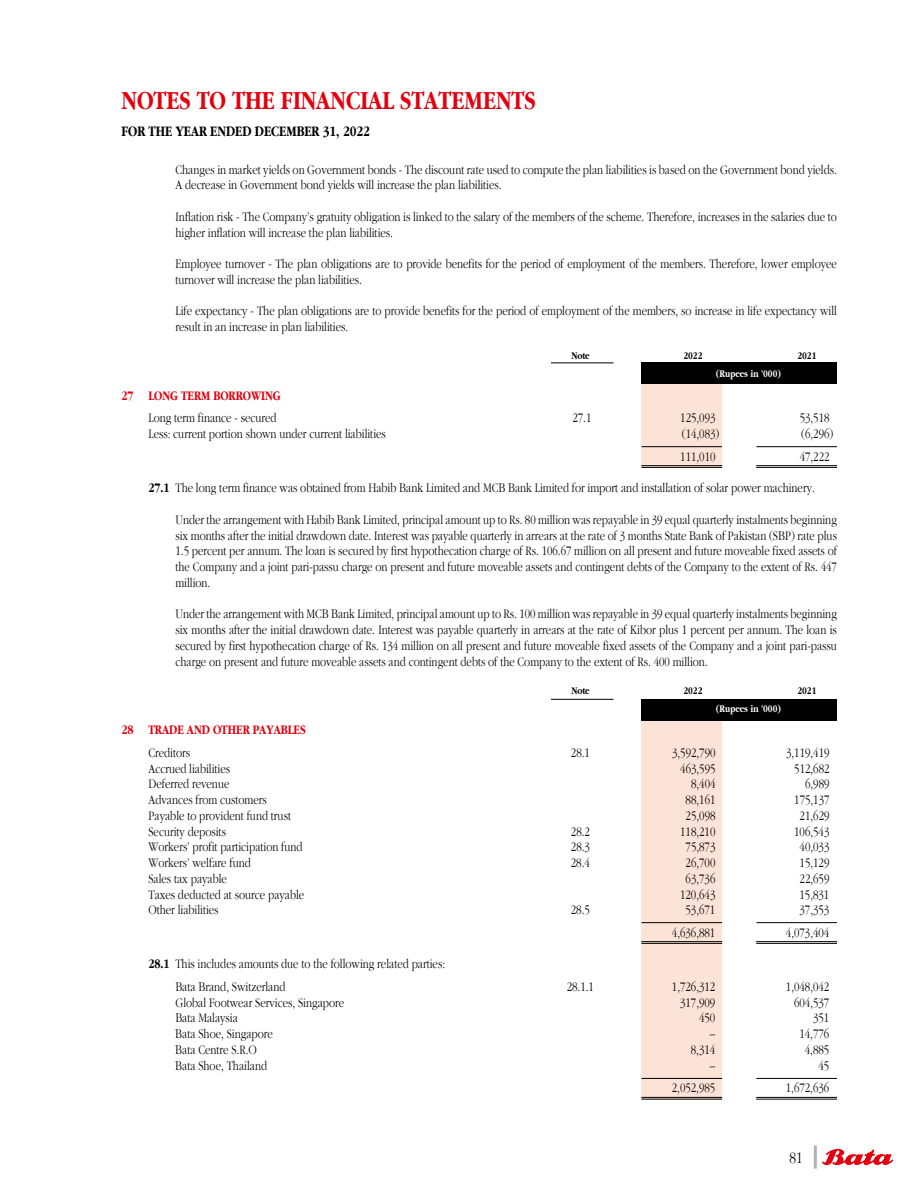
<style>
.page{position:relative;width:918px;height:1188px;background:#fff}
.page>*{position:absolute;margin:0;border:0;box-sizing:border-box;transform-origin:0 0}
.t1{font:700 27px "Aplgaram";color:#e3000f}
.t2{font:300 16.5px "Aplgaram";color:#000}
.t3{font:700 15px "Aplgaram";color:#000}
.t4{font:300 13.5px/15.8px "Aplgaram";color:#000}
.t5{font:700 13.5px "Aplgaram";color:#e3000f}
.t6{font:700 10.5px "Aplgaram";color:#fff}
.t7{font:700 10.5px "Aplgaram";color:#000}
.s1{font-weight:700}
</style>
<div class="page">
<svg style="left:822px;top:1149px;width:71px;height:17px"></svg>
<hr style="left:814px;top:1146px;width:3px;height:23px;background:#b1b2b3">
<div style="left:641px;top:719px;width:81px;height:381px;background:#fce3d7"></div>
<div style="left:641px;top:699px;width:196px;height:21px;background:#000"></div>
<hr style="left:551px;top:699px;width:63px;height:1px;background:#000">
<hr style="left:642px;top:922px;width:80px;height:1px;background:#000">
<hr style="left:756px;top:922px;width:81px;height:1px;background:#000">
<hr style="left:641px;top:941px;width:81px;height:1px;background:#000">
<hr style="left:756px;top:941px;width:81px;height:1px;background:#000">
<hr style="left:641px;top:943px;width:81px;height:1px;background:#000">
<hr style="left:756px;top:943px;width:81px;height:1px;background:#000">
<hr style="left:642px;top:1078px;width:80px;height:1px;background:#000">
<hr style="left:756px;top:1078px;width:81px;height:1px;background:#000">
<hr style="left:641px;top:1097px;width:81px;height:1px;background:#000">
<hr style="left:756px;top:1097px;width:81px;height:1px;background:#000">
<hr style="left:641px;top:1099px;width:81px;height:1px;background:#000">
<hr style="left:756px;top:1099px;width:81px;height:1px;background:#000">
<div style="left:641px;top:382px;width:81px;height:86px;background:#fce3d7"></div>
<div style="left:641px;top:363px;width:196px;height:21px;background:#000"></div>
<hr style="left:551px;top:363px;width:63px;height:1px;background:#000">
<hr style="left:642px;top:446px;width:80px;height:1px;background:#000">
<hr style="left:756px;top:446px;width:81px;height:1px;background:#000">
<hr style="left:641px;top:465px;width:81px;height:1px;background:#000">
<hr style="left:756px;top:465px;width:81px;height:1px;background:#000">
<hr style="left:641px;top:467px;width:81px;height:1px;background:#000">
<hr style="left:756px;top:467px;width:81px;height:1px;background:#000">
<h1 class="t1" style="left:122px;top:85px;width:416px">NOTES TO THE FINANCIAL STATEMENTS</h1>
<p class="t3" style="left:122px;top:122px;width:250px">FOR THE YEAR ENDED DECEMBER 31, 2022</p>
<p class="t4" style="left:176px;top:162px;width:663px">Changes in market yields on Government bonds - The discount rate used to compute the plan liabilities is based on the Government bond yields.<br>A decrease in Government bond yields will increase the plan liabilities.</p>
<p class="t4" style="left:176px;top:209px;width:663px">Inflation risk - The Company’s gratuity obligation is linked to the salary of the members of the scheme. Therefore, increases in the salaries due to higher inflation will increase the plan liabilities.</p>
<p class="t4" style="left:176px;top:256px;width:663px">Employee turnover - The plan obligations are to provide benefits for the period of employment of the members. Therefore, lower employee turnover will increase the plan liabilities.</p>
<p class="t4" style="left:176px;top:303px;width:663px">Life expectancy - The plan obligations are to provide benefits for the period of employment of the members, so increase in life expectancy will result in an increase in plan liabilities.</p>
<p class="t7" style="left:571px;top:350px;width:20px">Note</p>
<p class="t7" style="left:684px;top:350px;width:20px">2022</p>
<p class="t7" style="left:798px;top:350px;width:20px">2021</p>
<p class="t6" style="left:716px;top:368px;width:66px">(Rupees in ’000)</p>
<p class="t5" style="left:122px;top:388px;width:161px">27 LONG TERM BORROWING</p>
<p class="t4" style="left:148px;top:410px;width:130px">Long term finance - secured</p>
<p class="t4" style="left:572px;top:410px;width:21px">27.1</p>
<p class="t4" style="left:680px;top:410px;width:37px">125,093</p>
<p class="t4" style="left:800px;top:410px;width:31px">53,518</p>
<p class="t4" style="left:148px;top:426px;width:239px">Less: current portion shown under current liabilities</p>
<p class="t4" style="left:682px;top:426px;width:39px">(14,083)</p>
<p class="t4" style="left:801px;top:426px;width:34px">(6,296)</p>
<p class="t4" style="left:680px;top:449px;width:37px">111,010</p>
<p class="t4" style="left:800px;top:449px;width:31px">47,222</p>
<p class="t4" style="left:148px;top:480px;width:668px"><span class="s1">27.1</span> The long term finance was obtained from Habib Bank Limited and MCB Bank Limited for import and installation of solar power machinery.</p>
<p class="t4" style="left:175px;top:512px;width:663px;text-align:justify">Under the arrangement with Habib Bank Limited, principal amount up to Rs. 80 million was repayable in 39 equal quarterly instalments beginning six months after the initial drawdown date. Interest was payable quarterly in arrears at the rate of 3 months State Bank of Pakistan (SBP) rate plus 1.5 percent per annum. The loan is secured by first hypothecation charge of Rs. 106.67 million on all present and future moveable fixed assets of the Company and a joint pari-passu charge on present and future moveable assets and contingent debts of the Company to the extent of Rs. 447 million.</p>
<p class="t4" style="left:175px;top:606px;width:663px;text-align:justify">Under the arrangement with MCB Bank Limited, principal amount up to Rs. 100 million was repayable in 39 equal quarterly instalments beginning six months after the initial drawdown date. Interest was payable quarterly in arrears at the rate of Kibor plus 1 percent per annum. The loan is secured by first hypothecation charge of Rs. 134 million on all present and future moveable fixed assets of the Company and a joint pari-passu charge on present and future moveable assets and contingent debts of the Company to the extent of Rs. 400 million.</p>
<p class="t7" style="left:571px;top:685px;width:20px">Note</p>
<p class="t7" style="left:684px;top:685px;width:20px">2022</p>
<p class="t7" style="left:798px;top:685px;width:20px">2021</p>
<p class="t6" style="left:716px;top:703px;width:66px">(Rupees in ’000)</p>
<p class="t5" style="left:122px;top:723px;width:186px">28 TRADE AND OTHER PAYABLES</p>
<p class="t4" style="left:148px;top:745px;width:43px">Creditors</p>
<p class="t4" style="left:571px;top:745px;width:21px">28.1</p>
<p class="t4" style="left:672px;top:745px;width:45px">3,592,790</p>
<p class="t4" style="left:786px;top:745px;width:45px">3,119,419</p>
<p class="t4" style="left:148px;top:761px;width:83px">Accrued liabilities</p>
<p class="t4" style="left:680px;top:761px;width:37px">463,595</p>
<p class="t4" style="left:794px;top:761px;width:37px">512,682</p>
<p class="t4" style="left:148px;top:776px;width:83px">Deferred revenue</p>
<p class="t4" style="left:691px;top:776px;width:26px">8,404</p>
<p class="t4" style="left:805px;top:776px;width:26px">6,989</p>
<p class="t4" style="left:148px;top:792px;width:120px">Advances from customers</p>
<p class="t4" style="left:686px;top:792px;width:31px">88,161</p>
<p class="t4" style="left:794px;top:792px;width:37px">175,137</p>
<p class="t4" style="left:148px;top:808px;width:144px">Payable to provident fund trust</p>
<p class="t4" style="left:686px;top:808px;width:31px">25,098</p>
<p class="t4" style="left:800px;top:808px;width:31px">21,629</p>
<p class="t4" style="left:148px;top:824px;width:79px">Security deposits</p>
<p class="t4" style="left:571px;top:824px;width:21px">28.2</p>
<p class="t4" style="left:680px;top:824px;width:37px">118,210</p>
<p class="t4" style="left:794px;top:824px;width:37px">106,543</p>
<p class="t4" style="left:148px;top:839px;width:156px">Workers’ profit participation fund</p>
<p class="t4" style="left:571px;top:839px;width:21px">28.3</p>
<p class="t4" style="left:686px;top:839px;width:31px">75,873</p>
<p class="t4" style="left:800px;top:839px;width:31px">40,033</p>
<p class="t4" style="left:148px;top:855px;width:104px">Workers’ welfare fund</p>
<p class="t4" style="left:571px;top:855px;width:21px">28.4</p>
<p class="t4" style="left:686px;top:855px;width:31px">26,700</p>
<p class="t4" style="left:800px;top:855px;width:31px">15,129</p>
<p class="t4" style="left:148px;top:871px;width:80px">Sales tax payable</p>
<p class="t4" style="left:686px;top:871px;width:31px">63,736</p>
<p class="t4" style="left:800px;top:871px;width:31px">22,659</p>
<p class="t4" style="left:148px;top:887px;width:157px">Taxes deducted at source payable</p>
<p class="t4" style="left:680px;top:887px;width:37px">120,643</p>
<p class="t4" style="left:800px;top:887px;width:31px">15,831</p>
<p class="t4" style="left:148px;top:902px;width:72px">Other liabilities</p>
<p class="t4" style="left:571px;top:902px;width:21px">28.5</p>
<p class="t4" style="left:686px;top:902px;width:31px">53,671</p>
<p class="t4" style="left:800px;top:902px;width:31px">37,353</p>
<p class="t4" style="left:672px;top:925px;width:45px">4,636,881</p>
<p class="t4" style="left:786px;top:925px;width:45px">4,073,404</p>
<p class="t4" style="left:175px;top:953px;width:271px;line-height:22.5px;text-indent:-27px"><span class="s1">28.1</span> This includes amounts due to the following related parties:<br>Bata Brand, Switzerland</p>
<p class="t4" style="left:567px;top:979px;width:29px">28.1.1</p>
<p class="t4" style="left:672px;top:979px;width:45px">1,726,312</p>
<p class="t4" style="left:786px;top:979px;width:45px">1,048,042</p>
<p class="t4" style="left:175px;top:995px;width:170px">Global Footwear Services, Singapore</p>
<p class="t4" style="left:680px;top:995px;width:37px">317,909</p>
<p class="t4" style="left:794px;top:995px;width:37px">604,537</p>
<p class="t4" style="left:175px;top:1010px;width:64px">Bata Malaysia</p>
<p class="t4" style="left:699px;top:1010px;width:18px">450</p>
<p class="t4" style="left:813px;top:1010px;width:18px">351</p>
<p class="t4" style="left:175px;top:1026px;width:99px">Bata Shoe, Singapore</p>
<p class="t4" style="left:710px;top:1026px;width:7px">–</p>
<p class="t4" style="left:800px;top:1026px;width:31px">14,776</p>
<p class="t4" style="left:175px;top:1042px;width:83px">Bata Centre S.R.O</p>
<p class="t4" style="left:691px;top:1042px;width:26px">8,314</p>
<p class="t4" style="left:805px;top:1042px;width:26px">4,885</p>
<p class="t4" style="left:175px;top:1058px;width:93px">Bata Shoe, Thailand</p>
<p class="t4" style="left:710px;top:1058px;width:7px">–</p>
<p class="t4" style="left:819px;top:1058px;width:12px">45</p>
<p class="t4" style="left:672px;top:1080px;width:45px">2,052,985</p>
<p class="t4" style="left:786px;top:1080px;width:45px">1,672,636</p>
<p class="t2" style="left:789px;top:1148px;width:15px">81</p>
</div>
